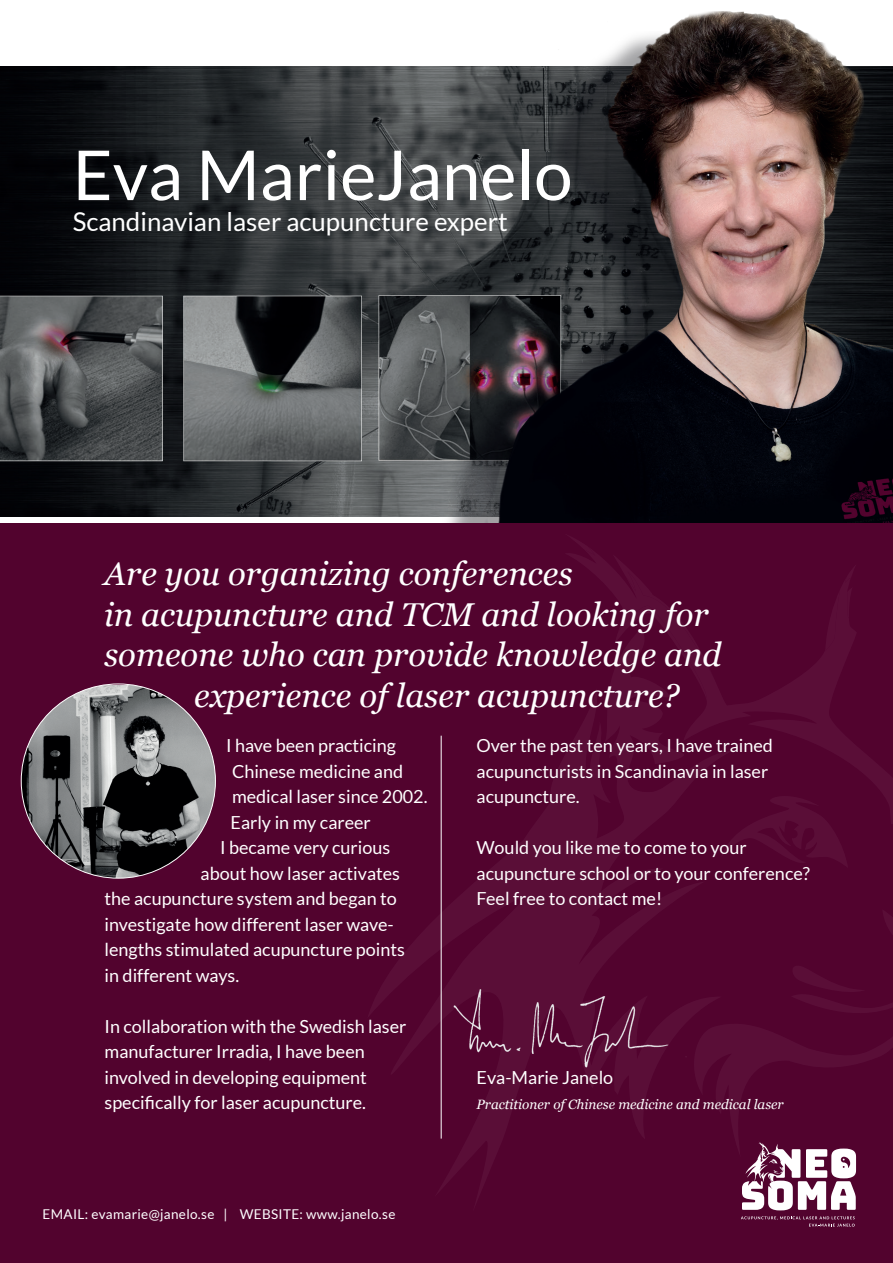
<style>
.page{position:relative;width:893px;height:1263px;background:#fff}
.page>*{position:absolute;margin:0;border:0;box-sizing:border-box;transform-origin:0 0}
.t1{font:69px "Lato";color:#fff}
.t2{font:italic 33px "Georgia";color:#fff}
.t3{font:25.8px "Lato";color:#fff}
.t4{font:18px/25.5px "Lato";color:#fff}
.t5{font:13.5px "Lato";letter-spacing:.025em;color:#fff}
.t6{font:italic 13.5px "Georgia";color:#fff}
</style>
<div class="page">
<img style="left:0;top:67px;width:384px;height:450px">
<img style="left:384px;top:11px;width:509px;height:512px">
<div style="left:0;top:523px;width:893px;height:740px;background:#52032e"></div>
<svg style="left:564px;top:533px;width:31px;height:13px"></svg>
<svg style="left:564px;top:546px;width:329px;height:248px;background:#53052f"></svg>
<svg style="left:360px;top:628px;width:373px;height:585px;background:#540530"></svg>
<hr style="left:441px;top:736px;width:1px;height:402px;background:#fff">
<svg style="left:693px;top:794px;width:200px;height:416px;background:#5a0f38"></svg>
<svg style="left:741px;top:1216px;width:114px;height:10px"></svg>
<img style="left:21px;top:685px;width:194px;height:193px">
<img style="left:417px;top:961px;width:97px;height:148px">
<img style="left:512px;top:965px;width:9px;height:148px">
<img style="left:525px;top:963px;width:59px;height:148px">
<img style="left:575px;top:960px;width:132px;height:148px">
<h1 class="t1" style="left:73px;top:137px;width:501px">Eva MarieJanelo</h1>
<h3 class="t3" style="left:73px;top:207px;width:437px">Scandinavian laser acupuncture expert</h3>
<h2 class="t2" style="left:104px;top:550px;width:470px">Are you organizing conferences</h2>
<h2 class="t2" style="left:104px;top:590px;width:606px">in acupuncture and TCM and looking for</h2>
<h2 class="t2" style="left:104px;top:631px;width:619px">someone who can provide knowledge and</h2>
<h2 class="t2" style="left:194px;top:671px;width:487px">experience of laser acupuncture?</h2>
<p class="t4" style="left:226px;top:733px;width:172px">I have been practicing</p>
<p class="t4" style="left:232px;top:758px;width:173px">Chinese medicine and</p>
<p class="t4" style="left:232px;top:784px;width:197px">medical laser since 2002.</p>
<p class="t4" style="left:231px;top:809px;width:142px">Early in my career</p>
<p class="t4" style="left:220px;top:835px;width:172px">I became very curious</p>
<p class="t4" style="left:201px;top:860px;width:201px">about how laser activates</p>
<p class="t4" style="left:105px;top:886px;width:294px">the acupuncture system and began to</p>
<p class="t4" style="left:105px;top:911px;width:291px">investigate how different laser wave-</p>
<p class="t4" style="left:105px;top:937px;width:302px">lengths stimulated acupuncture points</p>
<p class="t4" style="left:105px;top:962px;width:136px">in different ways.</p>
<p class="t4" style="left:105px;top:1013px;width:303px">In collaboration with the Swedish laser manufacturer Irradia, I have been involved in developing equipment specifically for laser acupuncture.</p>
<p class="t4" style="left:477px;top:733px;width:298px">Over the past ten years, I have trained acupuncturists in Scandinavia in laser acupuncture.</p>
<p class="t4" style="left:477px;top:835px;width:335px">Would you like me to come to your acupuncture school or to your conference?<br>Feel free to contact me!</p>
<p class="t4" style="left:477px;top:1064px;width:138px">Eva-Marie Janelo</p>
<p class="t6" style="left:477px;top:1095px;width:309px">Practitioner of Chinese medicine and medical laser</p>
<p class="t5" style="left:43px;top:1206px;width:354px">EMAIL: evamarie@janelo.se | WEBSITE: www.janelo.se</p>
</div>
